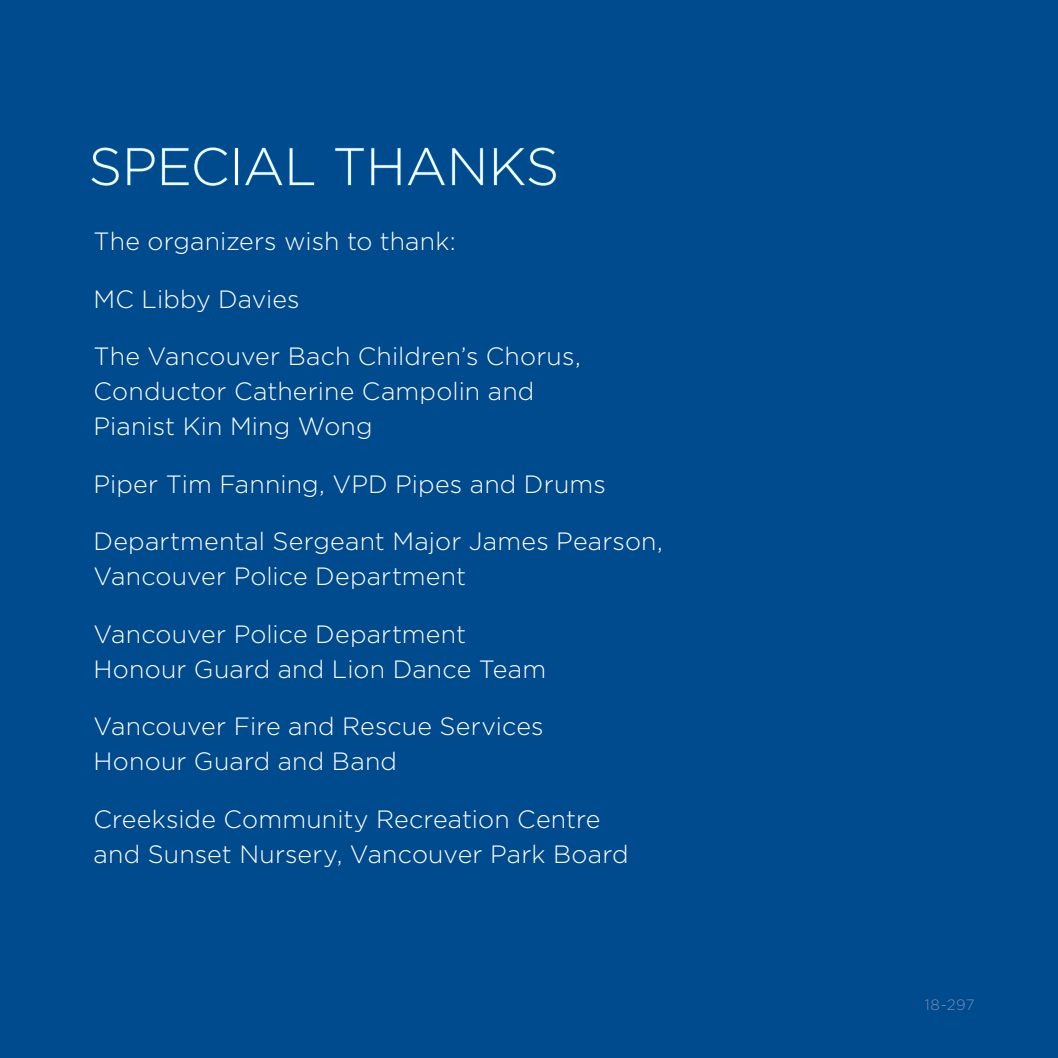
<style>
.page{position:relative;width:1058px;height:1058px;background:#004b8d}
.page>*{position:absolute;margin:0;border:0;box-sizing:border-box;transform-origin:0 0}
.t1{font:300 52.5px "Gotham HTF";letter-spacing:-.005em;color:#fff}
.t2{font:300 25px/35px "Gotham HTF";letter-spacing:.01em;color:#fff}
.t3{font:300 15px "Gotham HTF";color:#758cbb}
</style>
<div class="page">
<svg style="left:91px;top:147px;width:28px;height:39px"></svg>
<svg style="left:127px;top:148px;width:28px;height:37px"></svg>
<svg style="left:162px;top:147px;width:65px;height:39px"></svg>
<div style="left:235px;top:148px;width:3px;height:37px;border:1px solid #0081c6"></div>
<svg style="left:245px;top:148px;width:37px;height:37px"></svg>
<svg style="left:289px;top:148px;width:25px;height:37px"></svg>
<svg style="left:335px;top:148px;width:29px;height:37px"></svg>
<svg style="left:371px;top:148px;width:29px;height:37px"></svg>
<svg style="left:407px;top:148px;width:38px;height:37px"></svg>
<svg style="left:452px;top:148px;width:31px;height:37px"></svg>
<svg style="left:494px;top:147px;width:62px;height:39px"></svg>
<h1 class="t1" style="left:89px;top:138px;width:472px">SPECIAL THANKS</h1>
<p class="t2" style="left:94px;top:223px;width:364px">The organizers wish to thank:</p>
<p class="t2" style="left:94px;top:281px;width:208px">MC Libby Davies</p>
<p class="t2" style="left:94px;top:338px;width:488px">The Vancouver Bach Children’s Chorus,<br>Conductor Catherine Campolin and<br>Pianist Kin Ming Wong</p>
<p class="t2" style="left:94px;top:466px;width:514px">Piper Tim Fanning, VPD Pipes and Drums</p>
<p class="t2" style="left:94px;top:523px;width:571px">Departmental Sergeant Major James Pearson,<br>Vancouver Police Department</p>
<p class="t2" style="left:94px;top:616px;width:454px">Vancouver Police Department<br>Honour Guard and Lion Dance Team</p>
<p class="t2" style="left:94px;top:708px;width:451px">Vancouver Fire and Rescue Services<br>Honour Guard and Band</p>
<p class="t2" style="left:94px;top:801px;width:536px">Creekside Community Recreation Centre and Sunset Nursery, Vancouver Park Board</p>
<p class="t3" style="left:924px;top:997px;width:51px">18-297</p>
</div>
